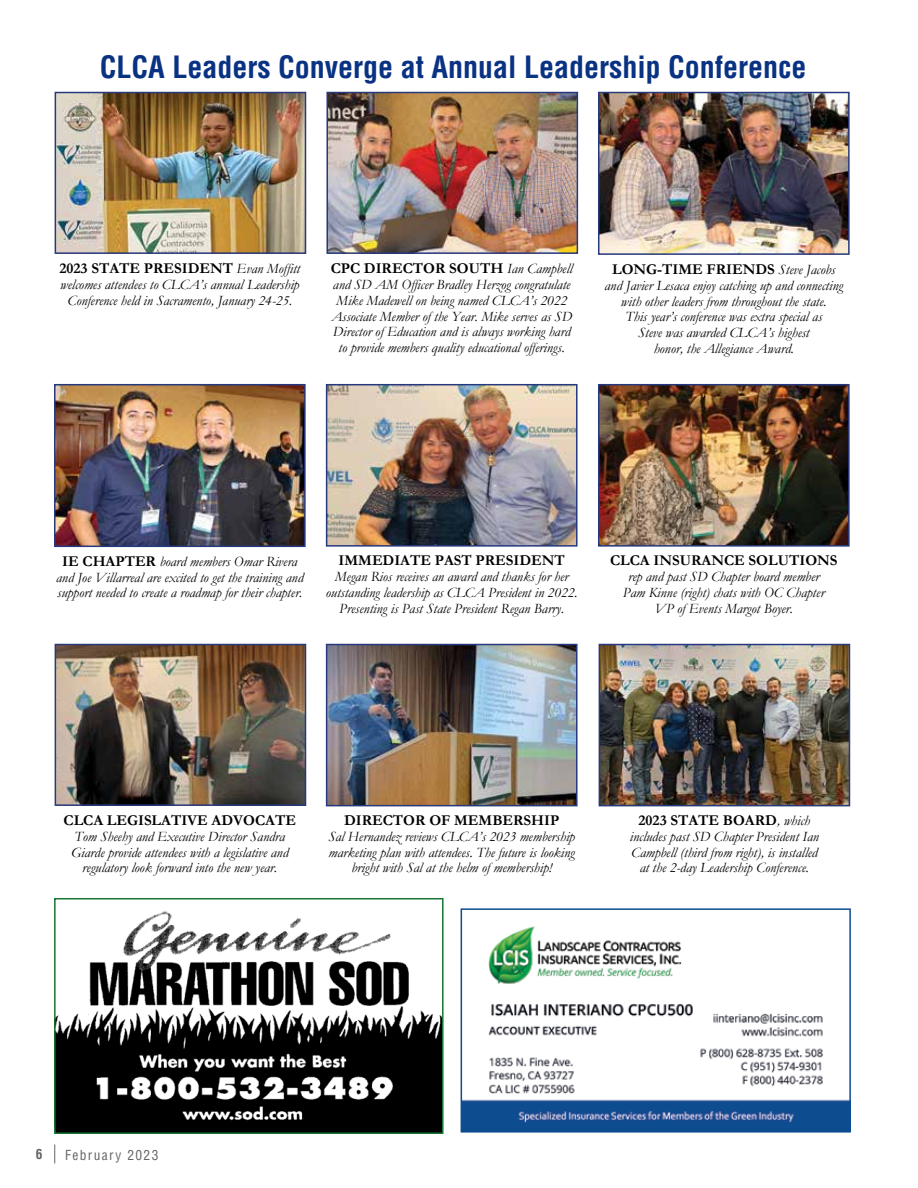
<style>
.page{position:relative;width:918px;height:1188px;background:#fff}
.page>*{position:absolute;margin:0;border:0;box-sizing:border-box;transform-origin:0 0}
.t1{font:700 condensed 30px "Helvetica";color:#093283}
.t2{font:700 15px "Garamond";color:#000}
.t3{font:italic 14.25px/15.8px "Garamond";color:#000;text-align:center}
.t4{font:condensed 13.5px "Helvetica";letter-spacing:.1em;color:#636466}
.t5{font:700 condensed 13.5px "Helvetica";color:#636466}
.s1{font-weight:400;font-style:italic;font-size:14.25px}
.s2{font-weight:700;font-style:normal;font-size:15px}
</style>
<div class="page">
<svg style="left:54px;top:1144px;width:1px;height:19px"></svg>
<div style="left:55px;top:1106px;width:387px;height:27px;background:#000"></div>
<img style="left:57px;top:911px;width:384px;height:210px">
<div style="left:54px;top:898px;width:390px;height:236px;border:2px solid #167631"></div>
<img style="left:601px;top:387px;width:246px;height:157px">
<div style="left:598px;top:384px;width:252px;height:163px;border:2px solid #27397e"></div>
<img style="left:57px;top:387px;width:246px;height:157px">
<div style="left:54px;top:384px;width:252px;height:163px;border:2px solid #27397e"></div>
<img style="left:601px;top:95px;width:246px;height:157px">
<div style="left:598px;top:92px;width:252px;height:163px;border:2px solid #27397e"></div>
<img style="left:58px;top:95px;width:245px;height:156px">
<div style="left:55px;top:92px;width:251px;height:162px;border:2px solid #27397e"></div>
<img style="left:329px;top:95px;width:246px;height:156px">
<div style="left:326px;top:92px;width:252px;height:162px;border:2px solid #27397e"></div>
<img style="left:329px;top:387px;width:246px;height:157px">
<div style="left:326px;top:384px;width:252px;height:163px;border:2px solid #27397e"></div>
<img style="left:58px;top:647px;width:245px;height:156px">
<div style="left:55px;top:644px;width:251px;height:162px;border:2px solid #27397e"></div>
<img style="left:602px;top:647px;width:245px;height:156px">
<div style="left:599px;top:644px;width:251px;height:162px;border:2px solid #27397e"></div>
<img style="left:329px;top:647px;width:246px;height:156px">
<div style="left:326px;top:644px;width:252px;height:162px;border:2px solid #27397e"></div>
<img style="left:464px;top:926px;width:384px;height:204px">
<div style="left:461px;top:908px;width:390px;height:225px;border:2px solid #0e4c90"></div>
<h1 class="t1" style="left:100px;top:48px;width:708px">CLCA Leaders Converge at Annual Leadership Conference</h1>
<p class="t2" style="left:59px;top:258px;width:242px">2023 STATE PRESIDENT <span class="s1">Evan Moffitt</span></p>
<p class="t3" style="left:60px;top:276px;width:241px">welcomes attendees to CLCA’s annual Leadership<br>Conference held in Sacramento, January 24-25.</p>
<p class="t2" style="left:331px;top:258px;width:243px">CPC DIRECTOR SOUTH <span class="s1">Ian Campbell</span></p>
<p class="t3" style="left:331px;top:276px;width:242px">and SD AM Officer Bradley Herzog congratulate Mike Madewell on being named CLCA’s 2022<br>Associate Member of the Year. Mike serves as SD Director of Education and is always working hard to provide members quality educational offerings.</p>
<p class="t2" style="left:612px;top:259px;width:225px">LONG-TIME FRIENDS <span class="s1">Steve Jacobs</span></p>
<p class="t3" style="left:605px;top:277px;width:240px">and Javier Lesaca enjoy catching up and connecting with other leaders from throughout the state.<br>This year’s conference was extra special as<br>Steve was awarded CLCA’s highest<br>honor, the Allegiance Award.</p>
<p class="t3" style="left:56px;top:553px;width:249px"><span class="s2">IE CHAPTER</span> board members Omar Rivera and Joe Villarreal are excited to get the training and support needed to create a roadmap for their chapter.</p>
<p class="t2" style="left:339px;top:550px;width:228px">IMMEDIATE PAST PRESIDENT</p>
<p class="t3" style="left:326px;top:568px;width:253px">Megan Rios receives an award and thanks for her outstanding leadership as CLCA President in 2022.<br>Presenting is Past State President Regan Barry.</p>
<p class="t2" style="left:610px;top:550px;width:229px">CLCA INSURANCE SOLUTIONS</p>
<p class="t3" style="left:623px;top:568px;width:203px">rep and past SD Chapter board member<br>Pam Kinne (right) chats with OC Chapter<br>VP of Events Margot Boyer.</p>
<p class="t2" style="left:64px;top:810px;width:234px">CLCA LEGISLATIVE ADVOCATE</p>
<p class="t3" style="left:71px;top:828px;width:219px">Tom Sheehy and Executive Director Sandra<br>Giarde provide attendees with a legislative and regulatory look forward into the new year.</p>
<p class="t2" style="left:344px;top:810px;width:217px">DIRECTOR OF MEMBERSHIP</p>
<p class="t3" style="left:328px;top:828px;width:248px">Sal Hernandez reviews CLCA’s 2023 membership marketing plan with attendees. The future is looking bright with Sal at the helm of membership!</p>
<p class="t2" style="left:639px;top:810px;width:173px">2023 STATE BOARD<span class="s1">, which</span></p>
<p class="t3" style="left:630px;top:828px;width:191px">includes past SD Chapter President Ian<br>Campbell (third from right), is installed at the 2-day Leadership Conference.</p>
<p class="t5" style="left:36px;top:1146px;width:8px">6</p>
<p class="t4" style="left:65px;top:1146px;width:95px">February 2023</p>
</div>
